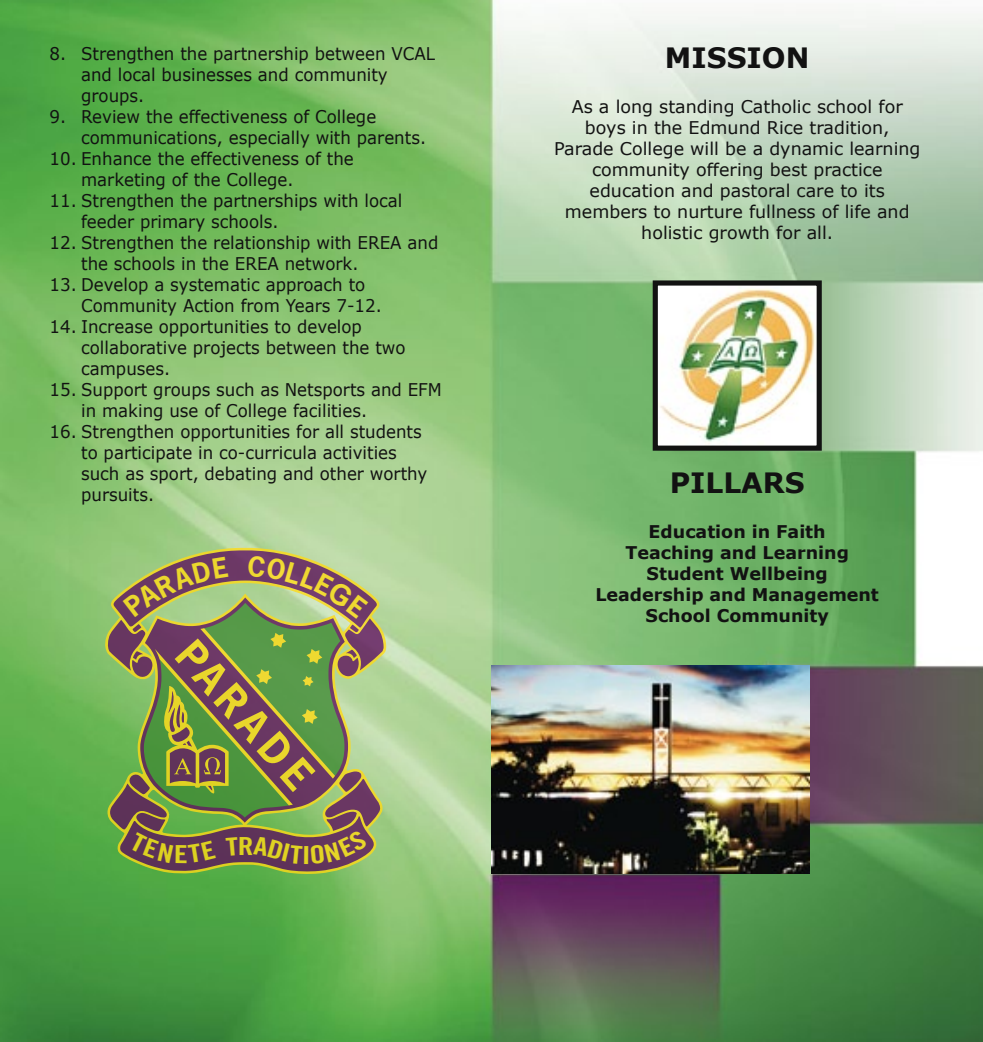
<style>
.page{position:relative;width:983px;height:1042px;background:#fff}
.page>*{position:absolute;margin:0;border:0;box-sizing:border-box;transform-origin:0 0}
.t1{font:700 39.73px "News Gothic";color:#feda17}
.t2{font:700 28px "Verdana";color:#121212}
.t3{font:24.85px "Trade Gothic Bold Cond Twenty";color:#feda17;scale:1.27 1}
.t4{font:17.5px/21px "Verdana";color:#121212;scale:.95 1}
.t5{font:17.5px/21px "Verdana";color:#121212;text-align:center}
.t6{font:700 17.5px/21px "Verdana";color:#121212;text-align:center}
</style>
<div class="page">
<img style="left:0;top:0;width:982px;height:1042px">
<img style="left:650px;top:278px;width:174px;height:175px">
<img style="left:491px;top:665px;width:318px;height:209px">
<svg style="left:105px;top:548px;width:281px;height:326px;background:#98c874"></svg>
<svg style="left:107px;top:550px;width:276px;height:322px;background:#7e825d"></svg>
<p class="t4" style="left:81px;top:44px;width:374px;text-indent:-32px">8. Strengthen the partnership between VCAL and local businesses and community groups.</p>
<p class="t4" style="left:81px;top:107px;width:364px;text-indent:-32px">9. Review the effectiveness of College communications, especially with parents.</p>
<p class="t4" style="left:81px;top:149px;width:288px;text-indent:-32px">10. Enhance the effectiveness of the marketing of the College.</p>
<p class="t4" style="left:81px;top:191px;width:339px;text-indent:-32px">11. Strengthen the partnerships with local feeder primary schools.</p>
<p class="t4" style="left:81px;top:233px;width:377px;text-indent:-32px">12. Strengthen the relationship with EREA and the schools in the EREA network.</p>
<p class="t4" style="left:81px;top:275px;width:318px;text-indent:-32px">13. Develop a systematic approach to<br>Community Action from Years 7-12.</p>
<p class="t4" style="left:81px;top:317px;width:343px;text-indent:-32px">14. Increase opportunities to develop collaborative projects between the two campuses.</p>
<p class="t4" style="left:81px;top:380px;width:381px;text-indent:-32px">15. Support groups such as Netsports and EFM in making use of College facilities.</p>
<p class="t4" style="left:81px;top:422px;width:366px;text-indent:-32px">16. Strengthen opportunities for all students to participate in co-curricula activities such as sport, debating and other worthy pursuits.</p>
<h1 class="t1" style="left:203px;top:630px;width:183px;rotate:48deg">PARADE</h1>
<h3 class="t3" style="left:238px;top:831px;width:14px">R</h3>
<h2 class="t2" style="left:664px;top:40px;width:146px">MISSION</h2>
<p class="t5" style="left:554px;top:97px;width:368px">As a long standing Catholic school for boys in the Edmund Rice tradition, Parade College will be a dynamic learning community offering best practice education and pastoral care to its members to nurture fullness of life and holistic growth for all.</p>
<h2 class="t2" style="left:669px;top:464px;width:136px">PILLARS</h2>
<p class="t6" style="left:595px;top:521px;width:285px">Education in Faith<br>Teaching and Learning<br>Student Wellbeing<br>Leadership and Management<br>School Community</p>
</div>
